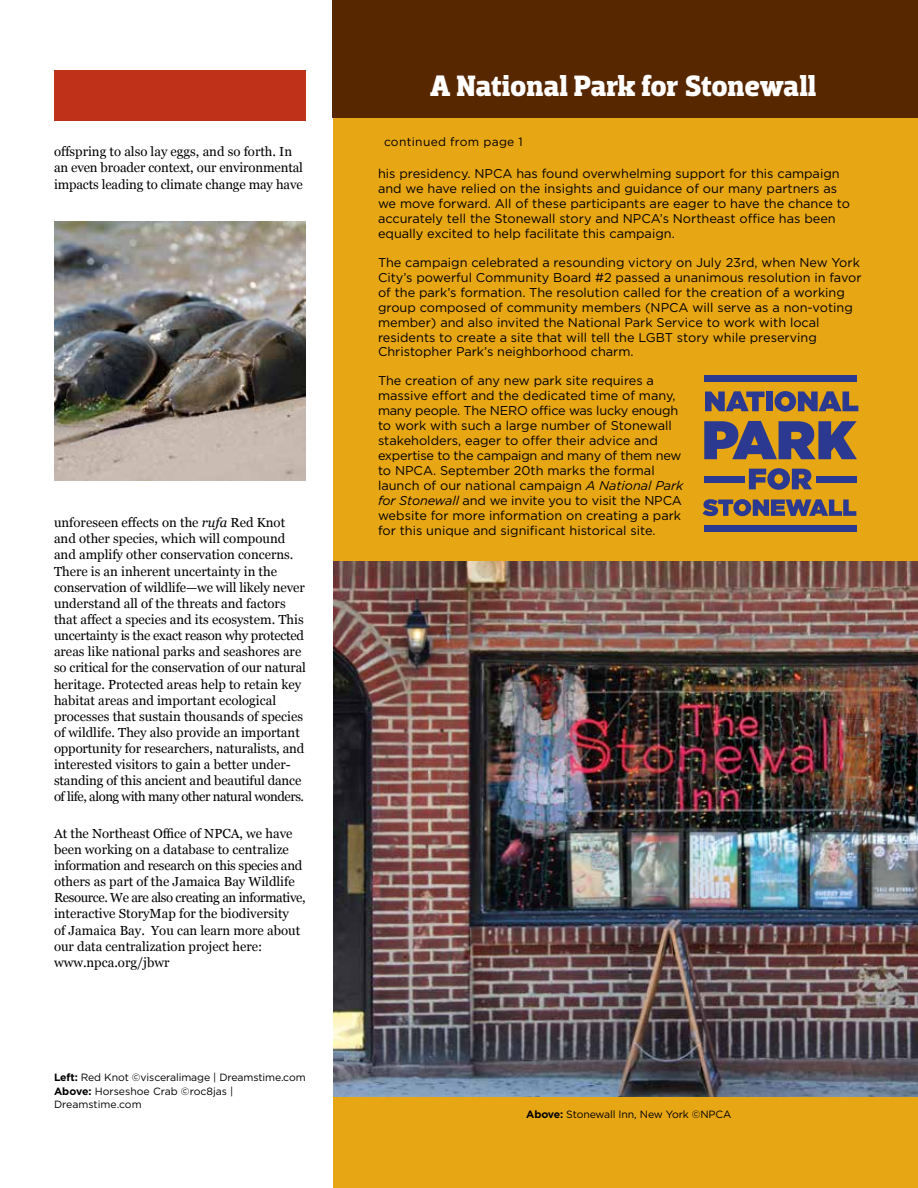
<style>
.page{position:relative;width:918px;height:1188px;background:#fff}
.page>*{position:absolute;margin:0;border:0;box-sizing:border-box;transform-origin:0 0}
.t1{font:700 30px "Dobra Slab";letter-spacing:-.005em;color:#fff}
.t2{font:13.2px/16.2px "Georgia";color:#000}
.t3{font:12.75px/15px "Gotham";color:#000}
.t4{font:12px "Gotham";letter-spacing:.025em;color:#000}
.t5{font:10.5px/13.5px "Gotham";letter-spacing:-.01em;color:#000}
.s1{font-style:italic}
.s2{font-weight:700}
</style>
<div class="page">
<div style="left:333px;top:0;width:585px;height:1188px;background:#e7a614"></div>
<div style="left:333px;top:0;width:585px;height:118px;background:#572700"></div>
<img style="left:333px;top:561px;width:585px;height:535px">
<svg style="left:703px;top:499px;width:153px;height:17px"></svg>
<svg style="left:705px;top:391px;width:60px;height:20px"></svg>
<div style="left:766px;top:392px;width:7px;height:19px;background:#2b3990"></div>
<svg style="left:775px;top:391px;width:83px;height:21px"></svg>
<svg style="left:704px;top:421px;width:153px;height:38px"></svg>
<svg style="left:749px;top:468px;width:63px;height:22px"></svg>
<div style="left:704px;top:476px;width:41px;height:6px;background:#2b3990"></div>
<div style="left:816px;top:476px;width:41px;height:6px;background:#2b3990"></div>
<div style="left:704px;top:375px;width:153px;height:7px;background:#2b3990"></div>
<div style="left:704px;top:525px;width:153px;height:7px;background:#2b3990"></div>
<img style="left:54px;top:221px;width:252px;height:260px">
<div style="left:54px;top:70px;width:252px;height:51px;background:#c0311a"></div>
<p class="t2" style="left:54px;top:143px;width:251px">offspring to also lay eggs, and so forth. In an even broader context, our environmental impacts leading to climate change may have</p>
<p class="t2" style="left:54px;top:514px;width:253px">unforeseen effects on the <span class="s1">rufa</span> Red Knot and other species, which will compound and amplify other conservation concerns.<br>There is an inherent uncertainty in the conservation of wildlife—we will likely never understand all of the threats and factors that affect a species and its ecosystem. This uncertainty is the exact reason why protected areas like national parks and seashores are so critical for the conservation of our natural heritage. Protected areas help to retain key habitat areas and important ecological processes that sustain thousands of species of wildlife. They also provide an important opportunity for researchers, naturalists, and interested visitors to gain a better under&shy;standing of this ancient and beautiful dance of life, along with many other natural wonders.</p>
<p class="t2" style="left:54px;top:825px;width:253px">At the Northeast Office of NPCA, we have been working on a database to centralize information and research on this species and others as part of the Jamaica Bay Wildlife Resource. We are also creating an informative, interactive StoryMap for the biodiversity<br>of Jamaica Bay. You can learn more about our data centralization project here: www.npca.org/jbwr</p>
<p class="t5" style="left:54px;top:1071px;width:253px"><span class="s2">Left:</span> Red Knot ©visceralimage | Dreamstime.com<br><span class="s2">Above:</span> Horseshoe Crab ©roc8jas |<br>Dreamstime.com</p>
<h1 class="t1" style="left:430px;top:68px;width:388px">A National Park for Stonewall</h1>
<p class="t4" style="left:384px;top:135px;width:140px">continued from page 1</p>
<p class="t3" style="left:378px;top:166px;width:474px">his presidency. NPCA has found overwhelming support for this campaign and we have relied on the insights and guidance of our many partners as we move forward. All of these participants are eager to have the chance to accurately tell the Stonewall story and NPCA’s Northeast office has been equally excited to help facilitate this campaign.</p>
<p class="t3" style="left:378px;top:254px;width:485px">The campaign celebrated a resounding victory on July 23rd, when New York City’s powerful Community Board #2 passed a unanimous resolution in favor of the park’s formation. The resolution called for the creation of a working group composed of community members (NPCA will serve as a non-voting member) and also invited the National Park Service to work with local residents to create a site that will tell the LGBT story while preserving Christopher Park’s neighborhood charm.</p>
<p class="t3" style="left:378px;top:373px;width:307px">The creation of any new park site requires a massive effort and the dedicated time of many, many people. The NERO office was lucky enough to work with such a large number of Stonewall stakeholders, eager to offer their advice and expertise to the campaign and many of them new to NPCA. September 20th marks the formal launch of our national campaign <span class="s1">A National Park for Stonewall</span> and we invite you to visit the NPCA website for more information on creating a park for this unique and significant historical site.</p>
<p class="t5" style="left:526px;top:1108px;width:207px"><span class="s2">Above:</span> Stonewall Inn, New York ©NPCA</p>
</div>
